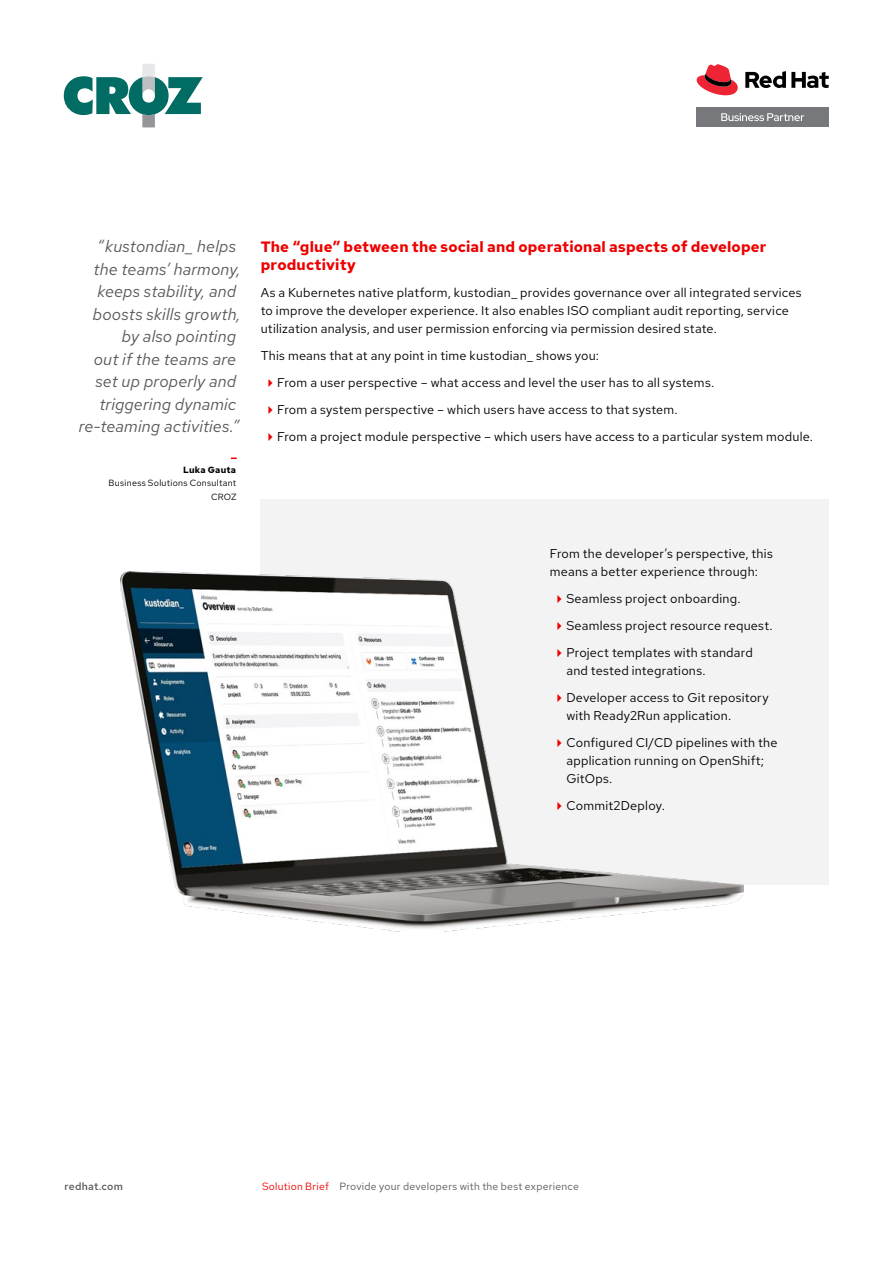
<style>
.page{position:relative;width:893px;height:1263px;background:#fff}
.page>*{position:absolute;margin:0;border:0;box-sizing:border-box;transform-origin:0 0}
.Sidebar_-_Pull_Quote{font:italic 16.5px/22.5px "Red Hat Text";letter-spacing:.005em;color:#58595b;text-align:right}
.Main_-_Body{font:700 15px/18px "Red Hat Text";letter-spacing:.01em;color:#e00}
.Main_-_Body-2{font:12.75px/18px "Red Hat Text";letter-spacing:.02em;color:#000}
.t1{font:10.5px "Red Hat Text";letter-spacing:.025em;color:#58595b}
.t2{font:500 10.5px "Red Hat Text";letter-spacing:.025em;color:#58595b}
.Sidebar_-_Pull_quote{font:9px/13.5px "Red Hat Text";letter-spacing:.03em;color:#000;text-align:right}
.s1{font-weight:700}
.s2{color:#e00}
</style>
<div class="page">
<div style="left:261px;top:500px;width:568px;height:385px;background:#f3f3f3"></div>
<img style="left:121px;top:572px;width:622px;height:360px">
<div style="left:697px;top:107px;width:132px;height:20px;background:#77787b"></div>
<svg style="left:721px;top:113px;width:83px;height:8px"></svg>
<svg style="left:697px;top:64px;width:41px;height:31px"></svg>
<svg style="left:745px;top:71px;width:84px;height:17px"></svg>
<svg style="left:64px;top:64px;width:139px;height:63px"></svg>
<svg style="left:558px;top:595px;width:4px;height:8px"></svg>
<svg style="left:558px;top:622px;width:4px;height:8px"></svg>
<svg style="left:558px;top:649px;width:4px;height:8px"></svg>
<svg style="left:558px;top:694px;width:4px;height:8px"></svg>
<svg style="left:558px;top:739px;width:4px;height:8px"></svg>
<svg style="left:558px;top:802px;width:4px;height:8px"></svg>
<p class="Sidebar_-_Pull_Quote" style="left:79px;top:235px;width:163px">“kustondian_ helps the teams’ harmony, keeps stability, and boosts skills growth, by also pointing<br>out if the teams are set up properly and triggering dynamic re-teaming activities.”</p>
<p class="Sidebar_-_Pull_quote" style="left:109px;top:462px;width:130px"><span class="s1">Luka Gauta<br></span>Business Solutions Consultant<br>CROZ</p>
<p class="Main_-_Body" style="left:261px;top:238px;width:507px">The “glue” between the social and operational aspects of developer productivity</p>
<p class="Main_-_Body-2" style="left:261px;top:283px;width:542px">As a Kubernetes native platform, kustodian_ provides governance over all integrated services to improve the developer experience. It also enables ISO compliant audit reporting, service utilization analysis, and user permission enforcing via permission desired state.</p>
<p class="Main_-_Body-2" style="left:261px;top:346px;width:340px">This means that at any point in time kustodian_ shows you:</p>
<p class="Main_-_Body-2" style="left:277px;top:373px;width:438px">From a user perspective – what access and level the user has to all systems.</p>
<p class="Main_-_Body-2" style="left:277px;top:400px;width:402px">From a system perspective – which users have access to that system.</p>
<p class="Main_-_Body-2" style="left:277px;top:427px;width:537px">From a project module perspective – which users have access to a particular system module.</p>
<p class="Main_-_Body-2" style="left:550px;top:544px;width:224px">From the developer’s perspective, this means a better experience through:</p>
<p class="Main_-_Body-2" style="left:566px;top:589px;width:176px">Seamless project onboarding.</p>
<p class="Main_-_Body-2" style="left:566px;top:616px;width:208px">Seamless project resource request.</p>
<p class="Main_-_Body-2" style="left:566px;top:643px;width:188px">Project templates with standard and tested integrations.</p>
<p class="Main_-_Body-2" style="left:566px;top:688px;width:204px">Developer access to Git repository with Ready2Run application.</p>
<p class="Main_-_Body-2" style="left:566px;top:733px;width:213px">Configured CI/CD pipelines with the application running on OpenShift;<br>GitOps.</p>
<p class="Main_-_Body-2" style="left:566px;top:796px;width:100px">Commit2Deploy.</p>
<p class="t2" style="left:64px;top:1179px;width:60px">redhat.com</p>
<p class="t1" style="left:262px;top:1179px;width:318px"><span class="s2">Solution Brief</span> Provide your developers with the best experience</p>
</div>
